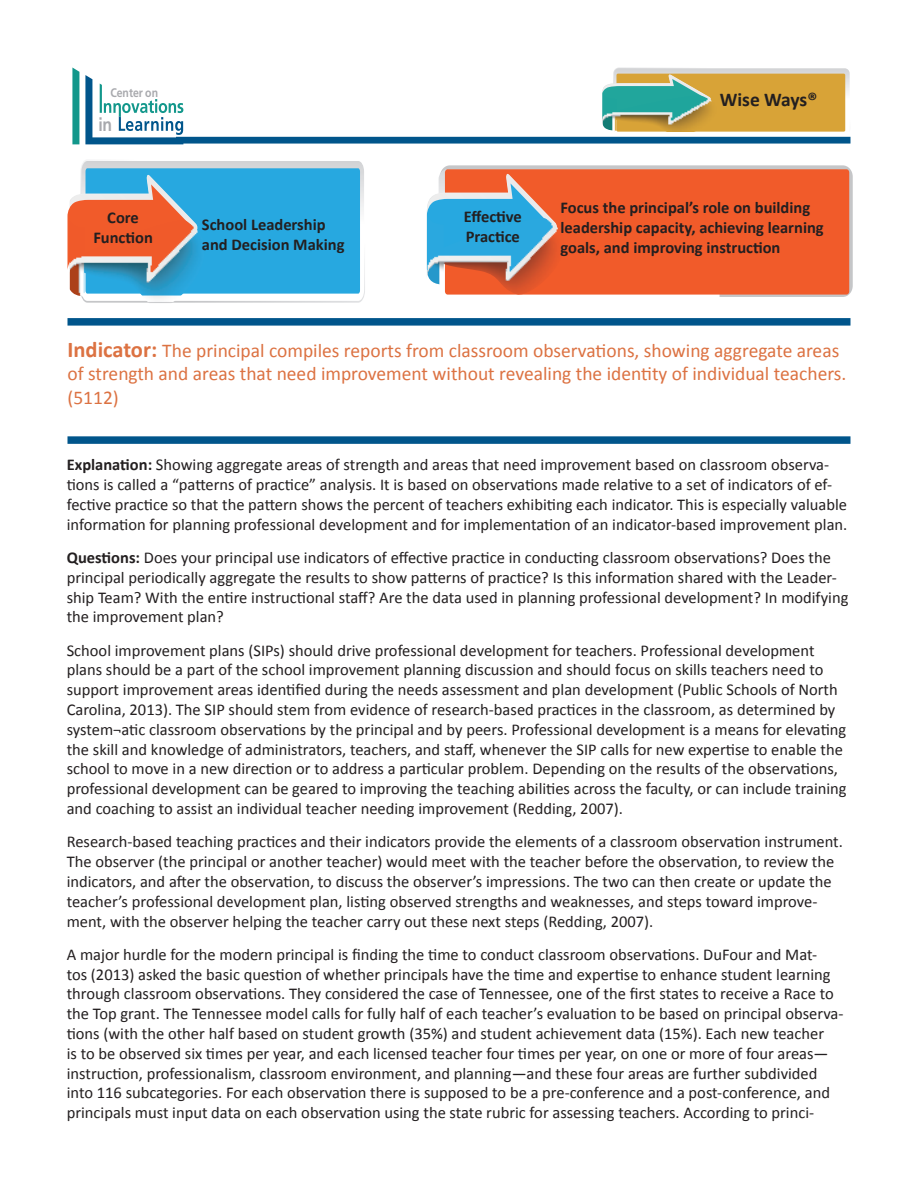
<style>
.page{position:relative;width:918px;height:1188px;background:#fff}
.page>*{position:absolute;margin:0;border:0;box-sizing:border-box;transform-origin:0 0}
.t1{font:19.5px/23.4px "Calibri";color:#dc7242}
.t2{font:700 19.5px "Calibri";letter-spacing:-.005em;color:#231f20}
.t3{font:700 18.6px "Frutiger LT";color:#a8a9ad;scale:.85 1}
.t4{font:16.5px/19.8px "Calibri";color:#231f20}
.t5{font:700 16.5px/19.8px "Calibri";color:#231f20}
.t6{font:700 12.45px "Frutiger LT";color:#a8a9ad;scale:.85 1}
.s1{font-weight:700;font-size:22.5px}
.s2{font-weight:700}
</style>
<div class="page">
<svg style="left:603px;top:68px;width:247px;height:64px;background:#d2af5c"></svg>
<img style="left:603px;top:91px;width:114px;height:41px">
<svg style="left:67px;top:160px;width:298px;height:143px;background:#5cafd4"></svg>
<img style="left:70px;top:220px;width:135px;height:83px">
<svg style="left:443px;top:165px;width:410px;height:132px;background:#cbcacb"></svg>
<div style="left:445px;top:169px;width:404px;height:126px;background:#f15b2a;border-radius:3px"></div>
<svg style="left:427px;top:169px;width:293px;height:128px"></svg>
<img style="left:427px;top:209px;width:138px;height:88px">
<div style="left:68px;top:318px;width:782px;height:8px;background:#00558b"></div>
<div style="left:67px;top:436px;width:783px;height:8px;background:#00558b"></div>
<svg style="left:72px;top:68px;width:7px;height:76px"></svg>
<svg style="left:85px;top:75px;width:98px;height:69px"></svg>
<div style="left:176px;top:137px;width:674px;height:7px;background:#00558b"></div>
<p class="t6" style="left:110px;top:85px;width:58px">Center on</p>
<p class="t3" style="left:98px;top:114px;width:18px">in</p>
<p class="t5" style="left:93px;top:208px;width:61px;text-align:center">Core<br>Function</p>
<p class="t5" style="left:464px;top:207px;width:60px">Effective<br>Practice</p>
<p class="t5" style="left:202px;top:214px;width:144px">School Leadership and Decision Making</p>
<p class="t2" style="left:720px;top:87px;width:99px">Wise Ways®</p>
<p class="t5" style="left:561px;top:198px;width:265px">Focus the principal’s role on building leadership capacity, achieving learning goals, and improving instruction</p>
<p class="t1" style="left:68px;top:339px;width:780px"><span class="s1">Indicator:</span> The principal compiles reports from classroom observations, showing aggregate areas of strength and areas that need improvement without revealing the identity of individual teachers. (5112)</p>
<p class="t4" style="left:67px;top:455px;width:782px"><span class="s2">Explanation:</span> Showing aggregate areas of strength and areas that need improvement based on classroom observa&shy;tions is called a “patterns of practice” analysis. It is based on observations made relative to a set of indicators of ef&shy;fective practice so that the pattern shows the percent of teachers exhibiting each indicator. This is especially valuable information for planning professional development and for implementation of an indicator-based improvement plan.</p>
<p class="t4" style="left:67px;top:548px;width:783px"><span class="s2">Questions:</span> Does your principal use indicators of effective practice in conducting classroom observations? Does the principal periodically aggregate the results to show patterns of practice? Is this information shared with the Leader&shy;ship Team? With the entire instructional staff? Are the data used in planning professional development? In modifying the improvement plan?</p>
<p class="t4" style="left:67px;top:640px;width:781px">School improvement plans (SIPs) should drive professional development for teachers. Professional development plans should be a part of the school improvement planning discussion and should focus on skills teachers need to support improvement areas identified during the needs assessment and plan development (Public Schools of North Carolina, 2013). The SIP should stem from evidence of research-based practices in the classroom, as determined by system¬atic classroom observations by the principal and by peers. Professional development is a means for elevating the skill and knowledge of administrators, teachers, and staff, whenever the SIP calls for new expertise to enable the school to move in a new direction or to address a particular problem. Depending on the results of the observations, professional development can be geared to improving the teaching abilities across the faculty, or can include training and coaching to assist an individual teacher needing improvement (Redding, 2007).</p>
<p class="t4" style="left:67px;top:832px;width:778px">Research-based teaching practices and their indicators provide the elements of a classroom observation instrument.<br>The observer (the principal or another teacher) would meet with the teacher before the observation, to review the indicators, and after the observation, to discuss the observer’s impressions. The two can then create or update the teacher’s professional development plan, listing observed strengths and weaknesses, and steps toward improve&shy;ment, with the observer helping the teacher carry out these next steps (Redding, 2007).</p>
<p class="t4" style="left:67px;top:945px;width:778px">A major hurdle for the modern principal is finding the time to conduct classroom observations. DuFour and Mat-<br>tos (2013) asked the basic question of whether principals have the time and expertise to enhance student learning through classroom observations. They considered the case of Tennessee, one of the first states to receive a Race to the Top grant. The Tennessee model calls for fully half of each teacher’s evaluation to be based on principal observa&shy;tions (with the other half based on student growth (35%) and student achievement data (15%). Each new teacher<br>is to be observed six times per year, and each licensed teacher four times per year, on one or more of four areas— instruction, professionalism, classroom environment, and planning—and these four areas are further subdivided into 116 subcategories. For each observation there is supposed to be a pre-conference and a post-conference, and principals must input data on each observation using the state rubric for assessing teachers. According to princi-</p>
</div>
